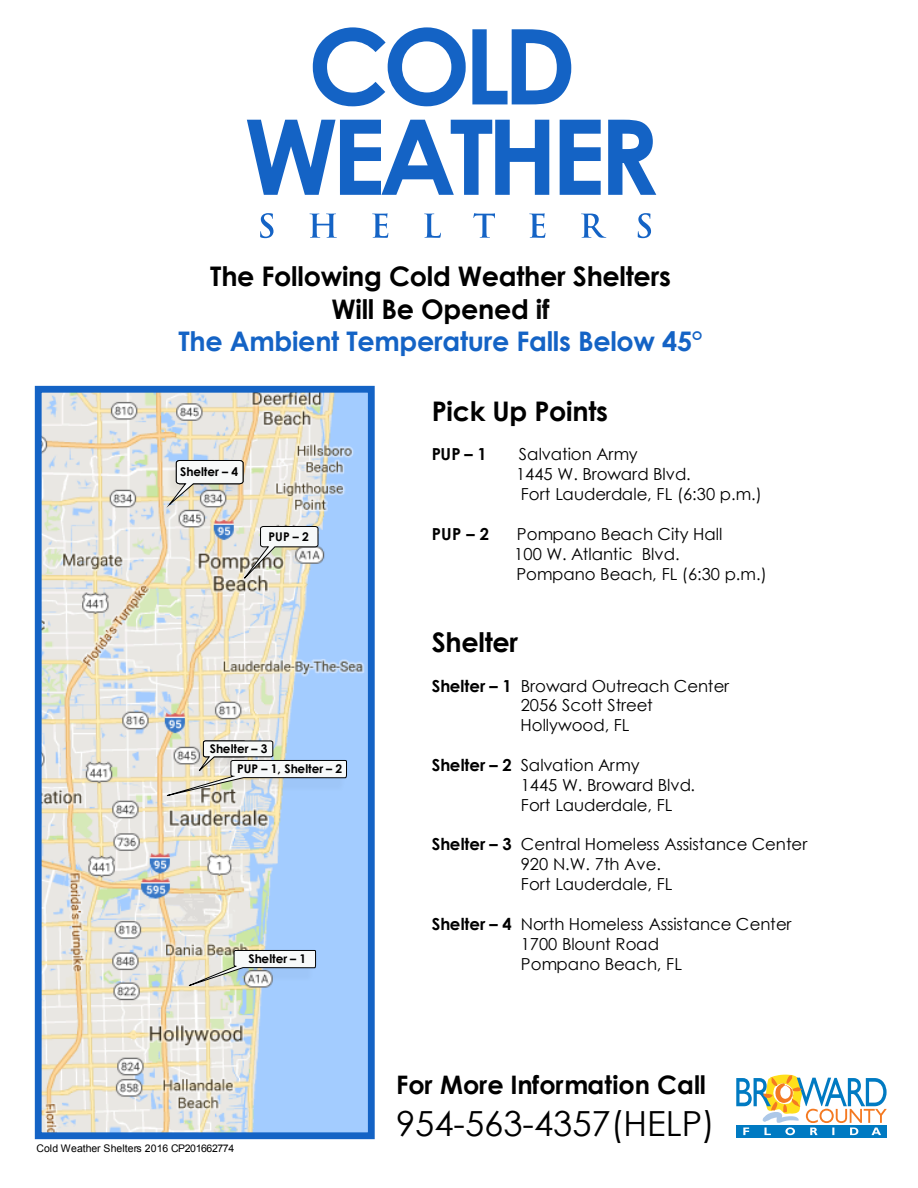
<style>
.page{position:relative;width:918px;height:1188px;background:#fff}
.page>*{position:absolute;margin:0;border:0;box-sizing:border-box;transform-origin:0 0}
.t1{font:700 104.55px "Century Gothic";letter-spacing:-.065em;color:#1463c5}
.t2{font:34.65px "Century Gothic";color:#000}
.t3{font:700 27px/32.4px "Century Gothic";letter-spacing:-.01em;color:#000;text-align:center}
.t4{font:700 25.5px "Century Gothic";color:#000}
.t5{font:16.5px/19.8px "Century Gothic";color:#000}
.t6{font:700 16.5px "Century Gothic";letter-spacing:.015em;color:#000}
.t7{font:700 12px/20.2px "Century Gothic";letter-spacing:.005em;color:#000}
.t8{font:10.5px "Arial";color:#000}
.s1{color:#070707}
.s2{color:#1463c5}
.s3{font-weight:700}
</style>
<div class="page">
<img style="left:43px;top:394px;width:324px;height:737px">
<svg style="left:736px;top:1135px;width:151px;height:2px"></svg>
<svg style="left:736px;top:1075px;width:151px;height:60px"></svg>
<svg style="left:260px;top:213px;width:13px;height:25px"></svg>
<svg style="left:310px;top:214px;width:27px;height:24px"></svg>
<svg style="left:372px;top:213px;width:16px;height:25px"></svg>
<svg style="left:424px;top:214px;width:17px;height:24px"></svg>
<svg style="left:473px;top:213px;width:22px;height:25px"></svg>
<svg style="left:529px;top:213px;width:16px;height:25px"></svg>
<svg style="left:581px;top:214px;width:25px;height:24px"></svg>
<svg style="left:638px;top:213px;width:13px;height:25px"></svg>
<div style="left:35px;top:386px;width:340px;height:753px;border:7px solid #1463c5"></div>
<img style="left:166px;top:459px;width:78px;height:1px">
<img style="left:156px;top:465px;width:87px;height:59px">
<svg style="left:164px;top:460px;width:80px;height:51px"></svg>
<img style="left:232px;top:532px;width:86px;height:62px">
<svg style="left:235px;top:526px;width:84px;height:63px"></svg>
<img style="left:156px;top:804px;width:190px;height:8px">
<svg style="left:135px;top:740px;width:212px;height:64px"></svg>
<img style="left:177px;top:994px;width:138px;height:8px">
<img style="left:166px;top:950px;width:150px;height:44px">
<h1 class="t1" style="left:308px;top:-13px;width:270px">COLD</h1>
<h1 class="t1" style="left:244px;top:78px;width:417px">WEATHER</h1>
<h3 class="t3" style="left:178px;top:259px;width:526px">The Following Cold Weather Shelters<br>Will Be Opened <span class="s1">if<br></span><span class="s2">The Ambient Temperature Falls Below 45°</span></h3>
<p class="t7" style="left:180px;top:461px;width:59px">Shelter – 4</p>
<p class="t7" style="left:269px;top:526px;width:42px">PUP – 2</p>
<p class="t7" style="left:237px;top:738px;width:107px;text-indent:-27px">Shelter – 3<br>PUP – 1, Shelter – 2</p>
<p class="t7" style="left:248px;top:948px;width:59px">Shelter – 1</p>
<p class="t8" style="left:36px;top:1141px;width:199px">Cold Weather Shelters 2016 CP201662774</p>
<h3 class="t3" style="left:432px;top:393px;width:178px">Pick Up Points</h3>
<p class="t6" style="left:432px;top:442px;width:57px">PUP – 1</p>
<p class="t5" style="left:516px;top:444px;width:247px">Salvation Army<br>1445 W. Broward Blvd.<br>Fort Lauderdale, FL (6:30 p.m.)</p>
<p class="t6" style="left:432px;top:521px;width:59px">PUP – 2</p>
<p class="t5" style="left:514px;top:524px;width:254px">Pompano Beach City Hall<br>100 W. Atlantic Blvd.<br>Pompano Beach, FL (6:30 p.m.)</p>
<h3 class="t3" style="left:432px;top:625px;width:88px">Shelter</h3>
<p class="t5" style="left:521px;top:675px;width:210px;text-indent:-89px"><span class="s3">Shelter – 1</span> Broward Outreach Center<br>2056 Scott Street<br>Hollywood, FL</p>
<p class="t5" style="left:521px;top:755px;width:176px;text-indent:-89px"><span class="s3">Shelter – 2</span> Salvation Army<br>1445 W. Broward Blvd.<br>Fort Lauderdale, FL</p>
<p class="t5" style="left:521px;top:834px;width:288px;text-indent:-89px"><span class="s3">Shelter – 3</span> Central Homeless Assistance Center<br>920 N.W. 7th Ave.<br>Fort Lauderdale, FL</p>
<p class="t5" style="left:521px;top:914px;width:272px;text-indent:-89px"><span class="s3">Shelter – 4</span> North Homeless Assistance Center<br>1700 Blount Road<br>Pompano Beach, FL</p>
<h3 class="t4" style="left:396px;top:1066px;width:311px">For More Information Call</h3>
<h2 class="t2" style="left:396px;top:1099px;width:320px">954-563-4357(HELP)</h2>
</div>
